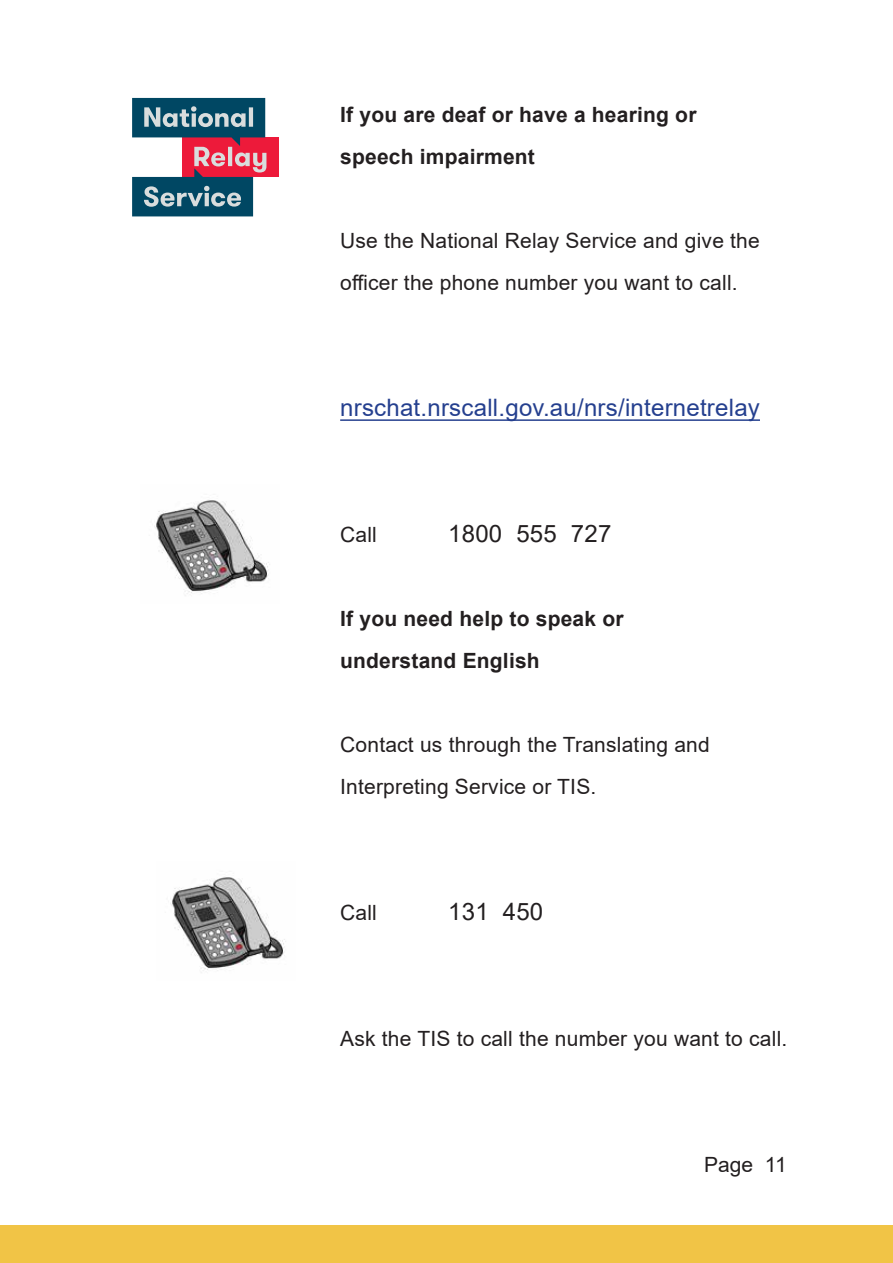
<style>
.page{position:relative;width:893px;height:1263px;background:#fff}
.page>*{position:absolute;margin:0;border:0;box-sizing:border-box;transform-origin:0 0}
.t1{font:24px "Arial";letter-spacing:.01em;color:#25408f}
.t2{font:24px "Arial";letter-spacing:.01em;color:#231f20}
.t3{font:21px/42px "Arial";letter-spacing:.01em;color:#231f20}
.t4{font:700 21px/42px "Arial";letter-spacing:.01em;color:#231f20}
</style>
<div class="page">
<div style="left:0;top:1225px;width:893px;height:38px;background:#f1c446"></div>
<hr style="left:340px;top:419px;width:420px;height:2px;background:#25408f">
<div style="left:182px;top:137px;width:97px;height:40px;background:#ed1a3a"></div>
<svg style="left:132px;top:98px;width:134px;height:118px"></svg>
<img style="left:154px;top:500px;width:116px;height:96px">
<img style="left:170px;top:877px;width:116px;height:96px">
<p class="t4" style="left:340px;top:93px;width:358px">If you are deaf or have a hearing or speech impairment</p>
<p class="t3" style="left:340px;top:219px;width:421px">Use the National Relay Service and give the officer the phone number you want to call.</p>
<p class="t1" style="left:340px;top:391px;width:421px">nrschat.nrscall.gov.au/nrs/internetrelay</p>
<p class="t3" style="left:340px;top:513px;width:38px">Call</p>
<p class="t2" style="left:448px;top:517px;width:165px">1800 555 727</p>
<p class="t4" style="left:340px;top:597px;width:285px">If you need help to speak or understand English</p>
<p class="t3" style="left:340px;top:723px;width:371px">Contact us through the Translating and<br>Interpreting Service or TIS.</p>
<p class="t3" style="left:340px;top:891px;width:38px">Call</p>
<p class="t2" style="left:448px;top:895px;width:97px">131 450</p>
<p class="t3" style="left:340px;top:1017px;width:449px">Ask the TIS to call the number you want to call.</p>
<p class="t3" style="left:704px;top:1143px;width:84px">Page 11</p>
</div>
